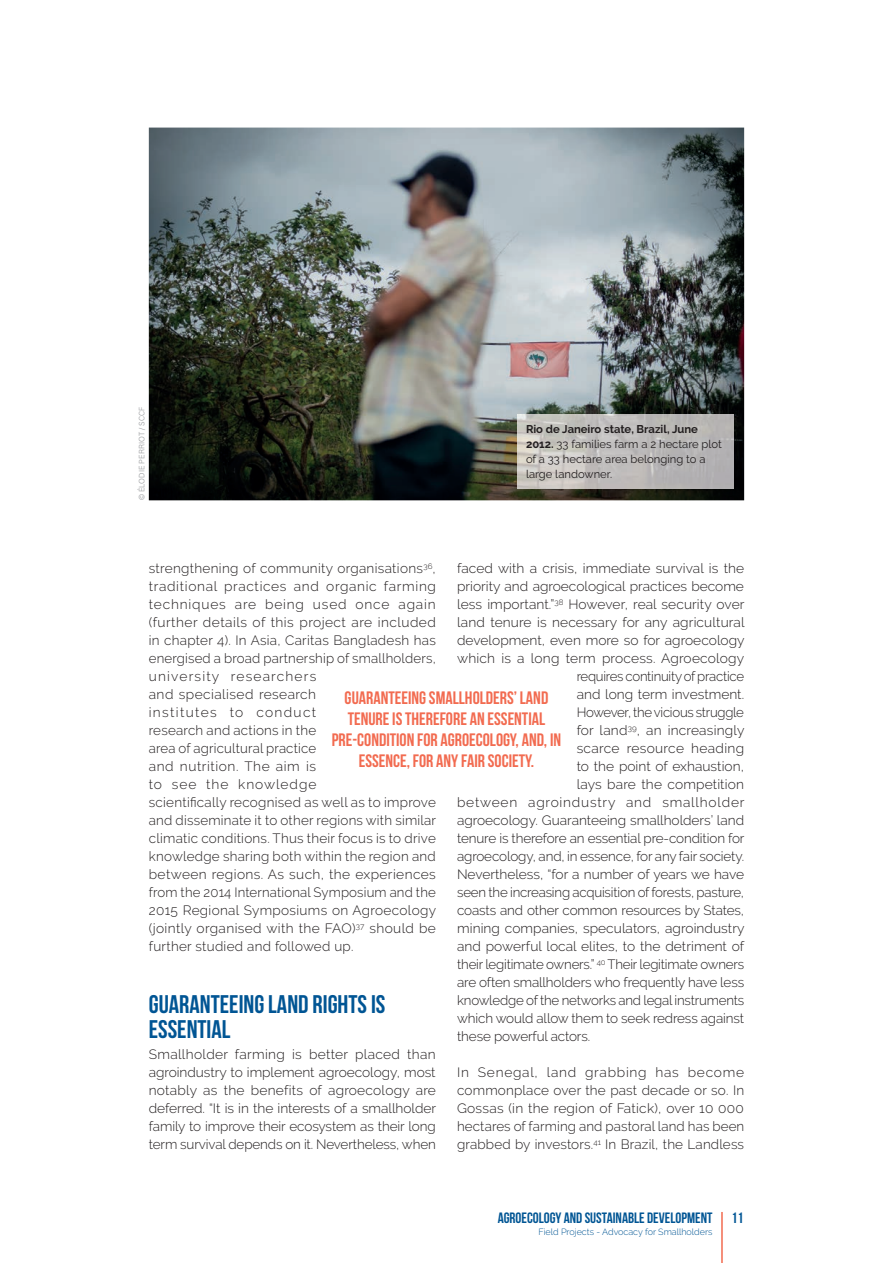
<style>
.page{position:relative;width:893px;height:1263px;background:#fff}
.page>*{position:absolute;margin:0;border:0;box-sizing:border-box;transform-origin:0 0}
.t1{font:700 25.5px/25.5px "Bebas Neue";color:#005594}
.t2{font:700 18px/21px "Bebas Neue";color:#f26b50;text-align:center}
.t3{font:700 15px "Bebas Neue";color:#005594}
.t4{font:300 13.5px/18px "Raleway";letter-spacing:.005em;color:#231f20;text-align:justify}
.t5{font:300 13.5px "Raleway";letter-spacing:-.015em;color:#231f20}
.t6{font:300 13.5px "Raleway";letter-spacing:-.02em;color:#231f20}
.t7{font:300 13.5px "Raleway";letter-spacing:.055em;color:#231f20}
.t8{font:300 13.5px "Raleway";letter-spacing:.025em;color:#231f20}
.t9{font:11.25px/15px "Raleway";color:#231f20}
.t10{font:300 9px "Raleway";color:#005594}
.t11{font:300 7.5px "Univers";color:#939598}
.s1{font-weight:700}
</style>
<div class="page">
<hr style="left:721px;top:1212px;width:2px;height:51px;background:#f26b50">
<img style="left:149px;top:128px;width:595px;height:372px">
<img style="left:517px;top:414px;width:216px;height:74px">
<p class="t11" style="left:137px;top:500px;width:95px;rotate:-90deg">© ÉLODIE PERRIOT / SCCF</p>
<p class="t9" style="left:526px;top:422px;width:197px"><span class="s1">Rio de Janeiro state, Brazil, June<br>2012.</span> 33 families farm a 2 hectare plot of a 33 hectare area belonging to a large landowner.</p>
<p class="t4" style="left:149px;top:559px;width:289px;text-align:left">strengthening of community organisations<sup>36</sup>, traditional practices and organic farming techniques are being used once again (further details of this project are included in chapter 4). In Asia, Caritas Bangladesh has energised a broad partnership of smallholders, university researchers<br>and specialised research<br>institutes to conduct<br>research and actions in the<br>area of agricultural practice<br>and nutrition. The aim is<br>to see the knowledge<br>scientifically recognised as well as to improve and disseminate it to other regions with similar climatic conditions. Thus their focus is to drive knowledge sharing both within the region and between regions. As such, the experiences from the 2014 International Symposium and the 2015 Regional Symposiums on Agroecology (jointly organised with the FAO)<sup>37</sup> should be further studied and followed up.</p>
<p class="t4" style="left:457px;top:559px;width:289px">faced with a crisis, immediate survival is the</p>
<p class="t4" style="left:457px;top:577px;width:288px">priority and agroecological practices become</p>
<p class="t4" style="left:457px;top:595px;width:289px">less important.”<sup>38</sup> However, real security over</p>
<p class="t4" style="left:457px;top:613px;width:289px">land tenure is necessary for any agricultural</p>
<p class="t4" style="left:457px;top:631px;width:289px">development, even more so for agroecology</p>
<p class="t4" style="left:457px;top:649px;width:289px">which is a long term process. Agroecology</p>
<p class="t6" style="left:577px;top:668px;width:169px">requires continuity of practice</p>
<p class="t4" style="left:577px;top:685px;width:169px">and long term investment.</p>
<p class="t6" style="left:577px;top:704px;width:169px">However, the vicious struggle</p>
<p class="t4" style="left:577px;top:721px;width:169px">for land<sup>39</sup>, an increasingly</p>
<p class="t8" style="left:577px;top:740px;width:169px">scarce resource heading</p>
<p class="t4" style="left:577px;top:757px;width:169px">to the point of exhaustion,</p>
<p class="t4" style="left:577px;top:775px;width:169px">lays bare the competition</p>
<p class="t7" style="left:457px;top:794px;width:289px">between agroindustry and smallholder</p>
<p class="t4" style="left:457px;top:811px;width:289px">agroecology. Guaranteeing smallholders’ land</p>
<p class="t4" style="left:457px;top:829px;width:289px">tenure is therefore an essential pre-condition for</p>
<p class="t4" style="left:457px;top:847px;width:289px">agroecology, and, in essence, for any fair society.</p>
<p class="t4" style="left:457px;top:865px;width:289px">Nevertheless, “for a number of years we have</p>
<p class="t5" style="left:457px;top:884px;width:288px">seen the increasing acquisition of forests, pasture,</p>
<p class="t4" style="left:457px;top:901px;width:288px">coasts and other common resources by States,</p>
<p class="t4" style="left:457px;top:919px;width:289px">mining companies, speculators, agroindustry</p>
<p class="t4" style="left:457px;top:937px;width:289px">and powerful local elites, to the detriment of</p>
<p class="t5" style="left:457px;top:956px;width:289px">their legitimate owners.” <sup>40</sup> Their legitimate owners</p>
<p class="t4" style="left:457px;top:973px;width:289px">are often smallholders who frequently have less</p>
<p class="t5" style="left:457px;top:992px;width:289px">knowledge of the networks and legal instruments</p>
<p class="t4" style="left:457px;top:1009px;width:288px">which would allow them to seek redress against</p>
<p class="t4" style="left:457px;top:1027px;width:135px">these powerful actors.</p>
<p class="t4" style="left:457px;top:1063px;width:289px">In Senegal, land grabbing has become commonplace over the past decade or so. In Gossas (in the region of Fatick), over 10 000 hectares of farming and pastoral land has been grabbed by investors.<sup>41</sup> In Brazil, the Landless</p>
<h2 class="t2" style="left:332px;top:687px;width:231px">GUARANTEEING SMALLHOLDERS’ LAND TENURE IS THEREFORE AN ESSENTIAL PRE-CONDITION FOR AGROECOLOGY, AND, IN ESSENCE, FOR ANY FAIR SOCIETY.</h2>
<h1 class="t1" style="left:149px;top:991px;width:238px">GUARANTEEING LAND RIGHTS IS<br>ESSENTIAL</h1>
<p class="t4" style="left:149px;top:1045px;width:289px">Smallholder farming is better placed than agroindustry to implement agroecology, most notably as the benefits of agroecology are deferred. “It is in the interests of a smallholder family to improve their ecosystem as their long term survival depends on it. Nevertheless, when</p>
<p class="t3" style="left:498px;top:1210px;width:216px">AGROECOLOGY AND SUSTAINABLE DEVELOPMENT</p>
<p class="t10" style="left:538px;top:1227px;width:176px">Field Projects - Advocacy for Smallholders</p>
<p class="t3" style="left:731px;top:1210px;width:13px">11</p>
</div>
